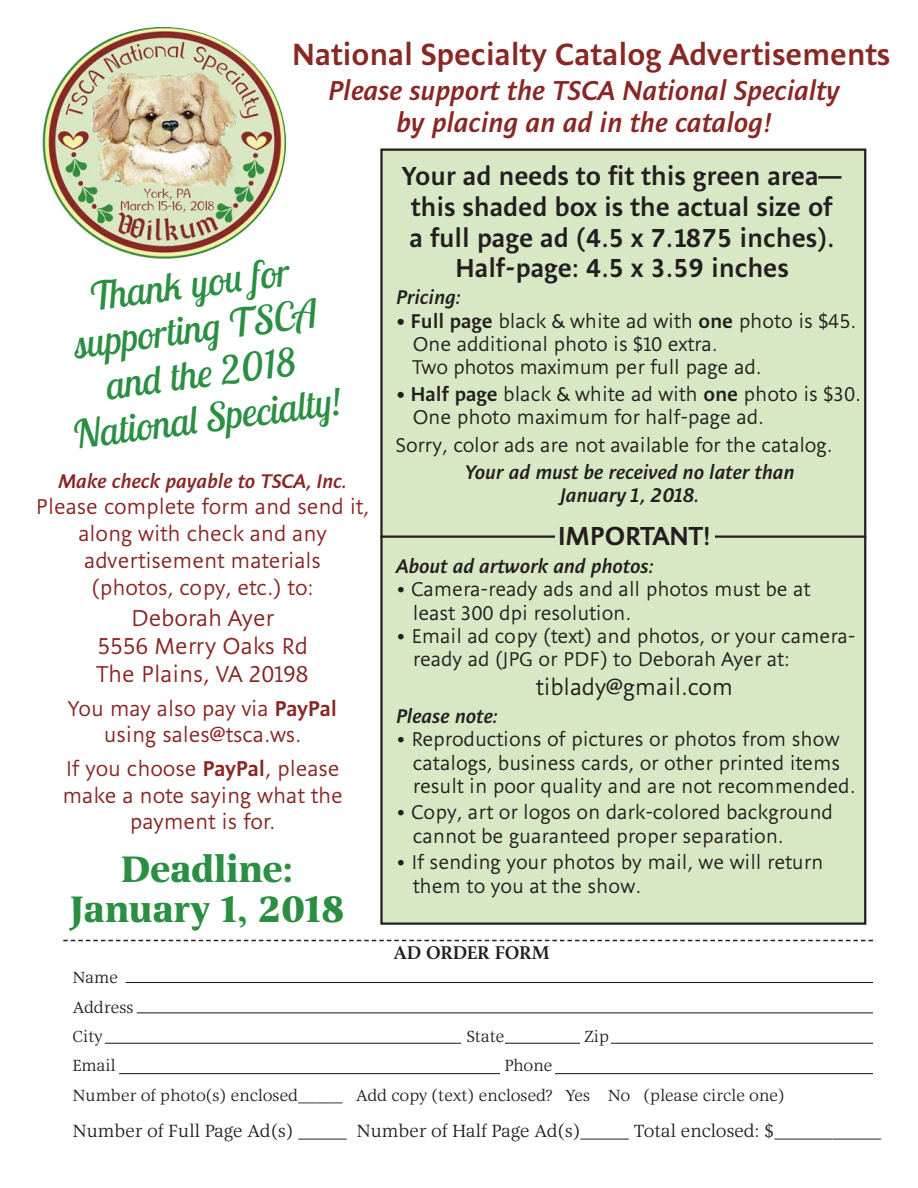
<style>
.page{position:relative;width:918px;height:1188px;background:#fff}
.page>*{position:absolute;margin:0;border:0;box-sizing:border-box;transform-origin:0 0}
.t1{font:italic 39px/45px "Lobster Two";color:#2b8f43;text-align:center}
.t2{font:700 36px "Alinea Roman";color:#2b8f43}
.t3{font:500 30px "Alinea Sans";color:#892725}
.t4{font:italic 500 27px/32.4px "Alinea Sans";color:#892725;text-align:center}
.t5{font:500 25.5px/30.6px "Alinea Sans";color:#231f20;text-align:center}
.t6{font:22.5px/28.2px "Alinea Sans";color:#892725;text-align:center}
.t7{font:22.5px "Alinea Sans";color:#231f20}
.t8{font:21px/26.7px "Alinea Sans";color:#892725;text-align:center}
.t9{font:19.5px/23.4px "Alinea Sans";color:#231f20}
.t10{font:italic 500 19.5px/23.4px "Alinea Sans";color:#231f20;text-align:center}
.t11{font:italic 500 19.5px "Alinea Sans";color:#892725}
.t12{font:500 18px "Alinea Roman";color:#231f20}
.t13{font:17.25px "Alinea Roman";color:#231f20}
.t14{font:15.75px/29.4px "Alinea Roman";color:#231f20}
.s1{font-weight:500}
</style>
<div class="page">
<img style="left:40px;top:27px;width:246px;height:232px;border-radius:50%">
<div style="left:381px;top:150px;width:484px;height:774px;background:#d9e8c4"></div>
<hr style="left:380px;top:536px;width:486px;height:2px;background:#231f20">
<div style="left:555px;top:525px;width:159px;height:27px;background:#d9e8c4"></div>
<svg style="left:63px;top:940px;width:810px;height:1px"></svg>
<hr style="left:126px;top:982px;width:747px;height:1px;background:#231f20">
<hr style="left:137px;top:1012px;width:736px;height:1px;background:#231f20">
<hr style="left:105px;top:1043px;width:768px;height:1px;background:#231f20">
<hr style="left:119px;top:1073px;width:754px;height:1px;background:#231f20">
<div style="left:500px;top:1056px;width:55px;height:20px;background:#fff"></div>
<div style="left:462px;top:1024px;width:43px;height:21px;background:#fff"></div>
<div style="left:580px;top:1024px;width:31px;height:21px;background:#fff"></div>
<h3 class="t3" style="left:292px;top:42px;width:600px">National Specialty Catalog Advertisements</h3>
<h3 class="t4" style="left:328px;top:76px;width:513px">Please support the TSCA National Specialty by placing an ad in the catalog!</h3>
<h3 class="t5" style="left:402px;top:163px;width:441px">Your ad needs to fit this green area— this shaded box is the actual size of a full page ad (4.5 x 7.1875 inches).<br>Half-page: 4.5 x 3.59 inches</h3>
<p class="t10" style="left:396px;top:287px;width:66px">Pricing:</p>
<p class="t9" style="left:413px;top:309px;width:445px;text-indent:-17px"><span class="s1">• Full page</span> black &amp; white ad with <span class="s1">one</span> photo is $45.<br>One additional photo is $10 extra.<br>Two photos maximum per full page ad.</p>
<p class="t9" style="left:413px;top:382px;width:450px;text-indent:-17px"><span class="s1">• Half page</span> black &amp; white ad with <span class="s1">one</span> photo is $30.<br>One photo maximum for half-page ad.</p>
<p class="t9" style="left:396px;top:434px;width:438px">Sorry, color ads are not available for the catalog.</p>
<p class="t10" style="left:465px;top:462px;width:331px">Your ad must be received no later than<br>January 1, 2018.</p>
<h3 class="t5" style="left:558px;top:522px;width:155px">IMPORTANT!</h3>
<p class="t10" style="left:396px;top:556px;width:259px">About ad artwork and photos:</p>
<p class="t9" style="left:413px;top:578px;width:399px;text-indent:-17px">• Camera-ready ads and all photos must be at least 300 dpi resolution.</p>
<p class="t9" style="left:413px;top:625px;width:444px;text-indent:-17px">• Email ad copy (text) and photos, or your camera&shy;ready ad (JPG or PDF) to Deborah Ayer at:</p>
<p class="t7" style="left:536px;top:674px;width:199px">tiblady@gmail.com</p>
<p class="t10" style="left:396px;top:706px;width:103px">Please note:</p>
<p class="t9" style="left:413px;top:728px;width:444px;text-indent:-17px">• Reproductions of pictures or photos from show catalogs, business cards, or other printed items result in poor quality and are not recommended.</p>
<p class="t9" style="left:413px;top:801px;width:422px;text-indent:-17px">• Copy, art or logos on dark-colored background cannot be guaranteed proper separation.</p>
<p class="t9" style="left:396px;top:851px;width:429px">• If sending your photos by mail, we will return</p>
<h1 class="t1" style="left:53px;top:278px;width:272px;rotate:-7deg">Th ank you for supporting TSCA and the 2018<br>National Specialty!</h1>
<p class="t11" style="left:58px;top:473px;width:290px">Make check payable to TSCA, Inc.</p>
<p class="t8" style="left:36px;top:494px;width:335px">Please complete form and send it, along with check and any advertisement materials<br>(photos, copy, etc.) to:</p>
<p class="t6" style="left:97px;top:604px;width:213px">Deborah Ayer<br>5556 Merry Oaks Rd<br>The Plains, VA 20198</p>
<p class="t8" style="left:68px;top:695px;width:271px">You may also pay via <span class="s1">PayPal </span>using sales@tsca.ws.</p>
<p class="t8" style="left:62px;top:755px;width:282px">If you choose <span class="s1">PayPal</span>, please make a note saying what the payment is for.</p>
<h2 class="t2" style="left:122px;top:849px;width:174px">Deadline:</h2>
<p class="t9" style="left:413px;top:874px;width:230px">them to you at the show.</p>
<h2 class="t2" style="left:70px;top:889px;width:276px">January 1, 2018</h2>
<p class="t14" style="left:73px;top:963px;width:63px">Name<br>Address<br>City</p>
<p class="t12" style="left:394px;top:945px;width:158px">AD ORDER FORM</p>
<p class="t14" style="left:467px;top:1022px;width:39px">State</p>
<p class="t14" style="left:585px;top:1022px;width:26px">Zip</p>
<p class="t14" style="left:73px;top:1051px;width:45px">Email</p>
<p class="t14" style="left:73px;top:1051px;width:714px;text-indent:432px">Phone<br>Number of photo(s) enclosed_____ Add copy (text) enclosed? Yes No (please circle one)</p>
<p class="t13" style="left:73px;top:1120px;width:810px">Number of Full Page Ad(s) _____ Number of Half Page Ad(s)_____ Total enclosed: $___________</p>
</div>
